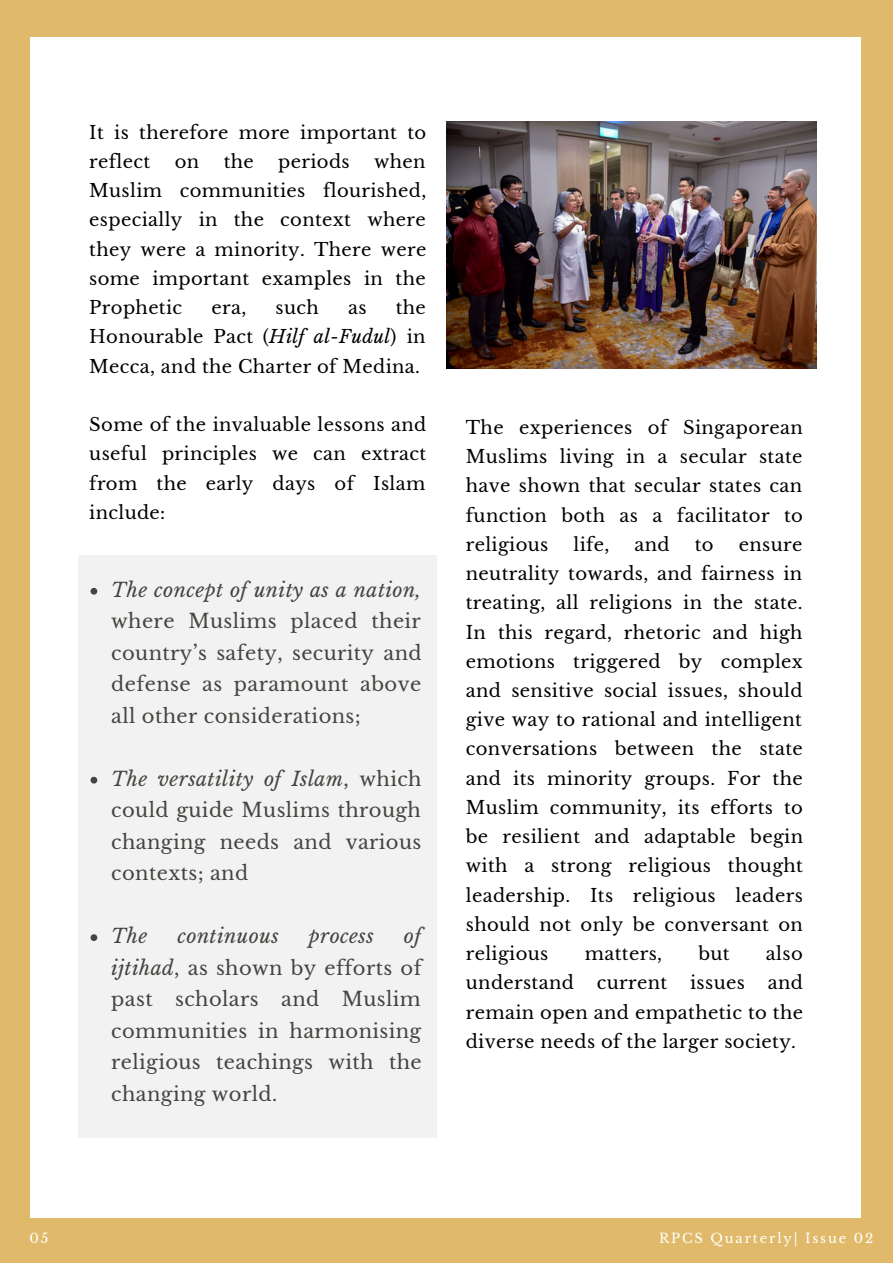
<style>
.page{position:relative;width:893px;height:1264px;background:#fff}
.page>*{position:absolute;margin:0;border:0;box-sizing:border-box;transform-origin:0 0}
.t1{font:19.5px/31.5px "Libre Baskerville";letter-spacing:.02em;color:#444440;text-align:justify}
.t2{font:italic 19.5px "Libre Baskerville";letter-spacing:.02em;color:#444440}
.t3{font:18px/29.2px "Libre Baskerville";letter-spacing:.02em;color:#000;text-align:justify}
.t4{font:13.2px "Libre Baskerville";letter-spacing:.14em;color:#fff}
.s1{font-style:italic}
</style>
<div class="page">
<div style="left:0;top:0;width:892px;height:1262px;background:#e0ba6a"></div>
<div style="left:30px;top:37px;width:830px;height:1180px;background:#fff"></div>
<div style="left:78px;top:555px;width:359px;height:582px;background:#f2f2f2"></div>
<img style="left:446px;top:121px;width:370px;height:248px">
<svg style="left:90px;top:588px;width:7px;height:6px"></svg>
<svg style="left:90px;top:776px;width:7px;height:7px"></svg>
<svg style="left:90px;top:934px;width:7px;height:7px"></svg>
<p class="t3" style="left:89px;top:118px;width:338px">It is therefore more important to reflect</p>
<p class="t3" style="left:89px;top:147px;width:338px;text-indent:285px">when Muslim communities flourished, especially in the context where they were a minority. There were some important examples in the Prophetic</p>
<p class="t3" style="left:175px;top:147px;width:26px">on</p>
<p class="t3" style="left:224px;top:147px;width:32px">the</p>
<p class="t3" style="left:278px;top:147px;width:73px">periods</p>
<p class="t3" style="left:89px;top:293px;width:338px;text-indent:306px">the Honourable Pact (<span class="s1">Hilf al-Fudul</span>) in Mecca, and the Charter of Medina.</p>
<p class="t3" style="left:211px;top:293px;width:36px">era,</p>
<p class="t3" style="left:275px;top:293px;width:45px">such</p>
<p class="t3" style="left:348px;top:293px;width:20px">as</p>
<p class="t3" style="left:89px;top:410px;width:338px">Some of the invaluable lessons and useful principles we can extract from the early days of Islam include:</p>
<p class="t3" style="left:466px;top:413px;width:338px">The experiences of Singaporean Muslims living in a secular state have shown that secular states can function both as a facilitator to religious</p>
<p class="t3" style="left:573px;top:530px;width:38px">life,</p>
<p class="t3" style="left:634px;top:530px;width:37px">and</p>
<p class="t3" style="left:694px;top:530px;width:20px">to</p>
<p class="t3" style="left:466px;top:530px;width:339px;text-indent:273px">ensure neutrality towards, and fairness in treating, all religions in the state.<br>In this regard, rhetoric and high emotions triggered by complex and sensitive social issues, should give way to rational and intelligent conversations between the state and its minority groups. For the Muslim community, its efforts to be resilient and adaptable begin with a strong religious thought leadership. Its religious leaders should not only be conversant on religious</p>
<p class="t2" style="left:111px;top:578px;width:311px">The concept of unity as a nation,</p>
<p class="t1" style="left:111px;top:605px;width:312px">where Muslims placed their country’s safety, security and defense as paramount above all other considerations;</p>
<p class="t1" style="left:111px;top:763px;width:312px"><span class="s1">The versatility of Islam</span>, which could guide Muslims through changing needs and various contexts; and</p>
<p class="t1" style="left:111px;top:920px;width:312px;text-indent:292px"><span class="s1">of ijtihad</span>, as shown by efforts of past scholars and Muslim communities in harmonising religious teachings with the changing world.</p>
<p class="t2" style="left:111px;top:924px;width:38px">The</p>
<p class="t2" style="left:177px;top:924px;width:103px">continuous</p>
<p class="t2" style="left:309px;top:924px;width:66px">process</p>
<p class="t3" style="left:584px;top:939px;width:79px">matters,</p>
<p class="t3" style="left:698px;top:939px;width:33px">but</p>
<p class="t3" style="left:766px;top:939px;width:38px">also</p>
<p class="t3" style="left:466px;top:968px;width:110px">understand</p>
<p class="t3" style="left:596px;top:968px;width:72px">current</p>
<p class="t3" style="left:690px;top:968px;width:56px">issues</p>
<p class="t3" style="left:466px;top:968px;width:339px;text-indent:302px">and remain open and empathetic to the diverse needs of the larger society.</p>
<p class="t4" style="left:29px;top:1230px;width:20px">05</p>
<p class="t4" style="left:659px;top:1230px;width:216px">RPCS Quarterly| Issue 02</p>
</div>
